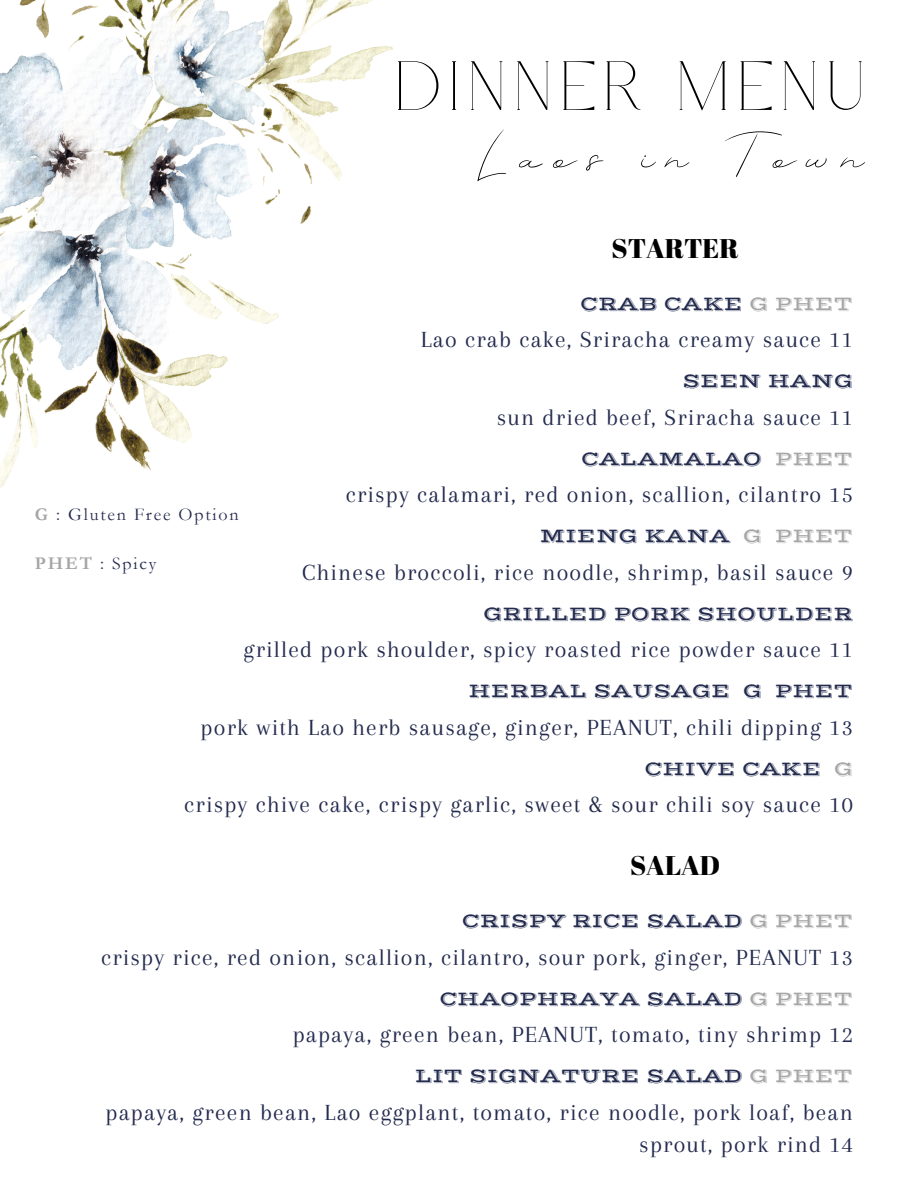
<style>
.page{position:relative;width:918px;height:1188px;background:#fff}
.page>*{position:absolute;margin:0;border:0;box-sizing:border-box;transform-origin:0 0}
.t1{font:60px "Lovely May";letter-spacing:.12em;color:#000}
.t2{font:58.05px "MADE The Artist Script";letter-spacing:.2em;color:#000}
.t3{font:27px "Abril Fatface";color:#000}
.t4{font:24px/32.7px "Arapey";letter-spacing:.05em;color:#232b4e;text-align:right}
.t5{font:20.25px "Vast Shadow";color:#232b4e}
.t6{font:18px "Garamond";letter-spacing:.1em;color:#232b4e}
.s1{color:#a6a6a6}
.s2{font-weight:700;color:#a6a6a6}
</style>
<div class="page">
<img style="left:0;top:0;width:393px;height:488px">
<h3 class="t1" style="left:394px;top:54px;width:473px">DINNER MENU</h3>
<h1 class="t2" style="left:483px;top:120px;width:383px">Laos in Town</h1>
<h2 class="t3" style="left:612px;top:229px;width:129px">STARTER</h2>
<h5 class="t5" style="left:580px;top:291px;width:274px">CRAB CAKE <span class="s1">G PHET</span></h5>
<h4 class="t4" style="left:421px;top:323px;width:434px">Lao crab cake, Sriracha creamy sauce 11</h4>
<h5 class="t5" style="left:682px;top:369px;width:172px">SEEN HANG</h5>
<h4 class="t4" style="left:497px;top:400px;width:358px">sun dried beef, Sriracha sauce 11</h4>
<h5 class="t5" style="left:581px;top:446px;width:273px">CALAMALAO <span class="s1">PHET</span></h5>
<h4 class="t4" style="left:346px;top:478px;width:509px">crispy calamari, red onion, scallion, cilantro 15</h4>
<h5 class="t6" style="left:35px;top:504px;width:205px"><span class="s2">G</span> : Gluten Free Option</h5>
<h4 class="t6" style="left:35px;top:554px;width:123px"><span class="s2">PHET</span> : Spicy</h4>
<p class="t5" style="left:540px;top:524px;width:315px">MIENG KANA <span class="s1">G PHET</span></p>
<p class="t4" style="left:302px;top:555px;width:552px">Chinese broccoli, rice noodle, shrimp, basil sauce 9</p>
<h5 class="t5" style="left:484px;top:601px;width:371px">GRILLED PORK SHOULDER</h5>
<h4 class="t4" style="left:244px;top:633px;width:611px">grilled pork shoulder, spicy roasted rice powder sauce 11</h4>
<h5 class="t5" style="left:468px;top:679px;width:386px">HERBAL SAUSAGE G PHET</h5>
<h4 class="t4" style="left:201px;top:710px;width:654px">pork with Lao herb sausage, ginger, PEANUT, chili dipping 13</h4>
<h5 class="t5" style="left:645px;top:756px;width:210px">CHIVE CAKE <span class="s1">G</span></h5>
<h4 class="t4" style="left:184px;top:788px;width:670px">crispy chive cake, crispy garlic, sweet &amp; sour chili soy sauce 10</h4>
<h5 class="t3" style="left:630px;top:847px;width:92px">SALAD</h5>
<h4 class="t5" style="left:462px;top:909px;width:392px">CRISPY RICE SALAD <span class="s1">G PHET</span></h4>
<h3 class="t4" style="left:101px;top:941px;width:753px">crispy rice, red onion, scallion, cilantro, sour pork, ginger, PEANUT 13</h3>
<h5 class="t5" style="left:440px;top:986px;width:415px">CHAOPHRAYA SALAD <span class="s1">G PHET</span></h5>
<h4 class="t4" style="left:293px;top:1018px;width:562px">papaya, green bean, PEANUT, tomato, tiny shrimp 12</h4>
<h5 class="t5" style="left:415px;top:1064px;width:440px">LIT SIGNATURE SALAD <span class="s1">G PHET</span></h5>
<h4 class="t4" style="left:106px;top:1096px;width:749px">papaya, green bean, Lao eggplant, tomato, rice noodle, pork loaf, bean sprout, pork rind 14</h4>
</div>
